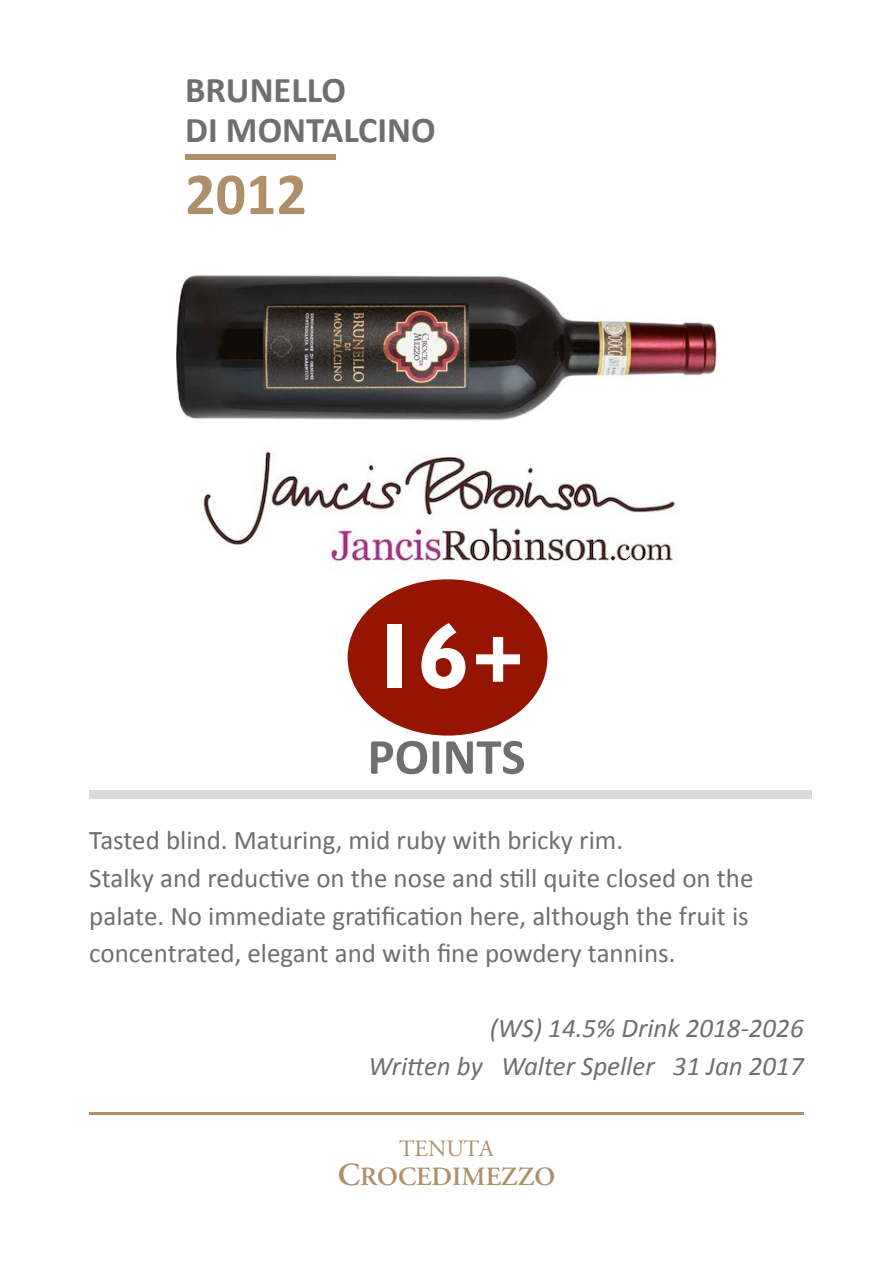
<style>
.page{position:relative;width:893px;height:1263px;background:#fff}
.page>*{position:absolute;margin:0;border:0;box-sizing:border-box;transform-origin:0 0}
.t1{font:700 93px "Humanist 521 BT";color:#fff}
.t2{font:700 60px "Calibri";color:#ae8f69}
.t3{font:700 51px "Calibri";color:#706f6f}
.t4{font:700 36.3px/40.2px "Calibri";color:#706f6f}
.t5{font:27px/37.5px "Calibri";color:#706f6f}
.t6{font:italic 27px/37.5px "Calibri";color:#706f6f;text-align:right}
.t7{font:600 26.25px "Adobe Garamond";color:#ae8f69}
.t8{font:23.4px "Adobe Garamond Regular SC";color:#ae8f69}
.s1{font-weight:800;font-size:75px}
.s2{font-size:32.1px}
</style>
<div class="page">
<div style="left:89px;top:791px;width:723px;height:8px;background:#dadada"></div>
<div style="left:185px;top:154px;width:151px;height:6px;background:#ae8f69"></div>
<hr style="left:89px;top:1112px;width:715px;height:2px;background:#ae8f69">
<img style="left:203px;top:451px;width:474px;height:114px">
<img style="left:177px;top:275px;width:539px;height:146px">
<div style="left:348px;top:579px;width:199px;height:157px;background:#961402;border-radius:50%"></div>
<h3 class="t4" style="left:185px;top:70px;width:252px">BRUNELLO<br>DI MONTALCINO</h3>
<h2 class="t2" style="left:185px;top:156px;width:123px">2012</h2>
<h1 class="t1" style="left:369px;top:598px;width:162px">16<span class="s1">+</span></h1>
<h3 class="t3" style="left:367px;top:724px;width:159px">POINTS</h3>
<p class="t5" style="left:89px;top:822px;width:666px">Tasted blind. Maturing, mid ruby with bricky rim.<br>Stalky and reductive on the nose and still quite closed on the palate. No immediate gratification here, although the fruit is concentrated, elegant and with fine powdery tannins.</p>
<p class="t6" style="left:368px;top:1008px;width:437px">(WS) 14.5% Drink 2018-2026<br>Written by Walter Speller 31 Jan 2017</p>
<p class="t8" style="left:399px;top:1136px;width:96px">TENUTA</p>
<p class="t7" style="left:338px;top:1162px;width:219px"><span class="s2">C</span>ROCEDIMEZZO</p>
</div>
